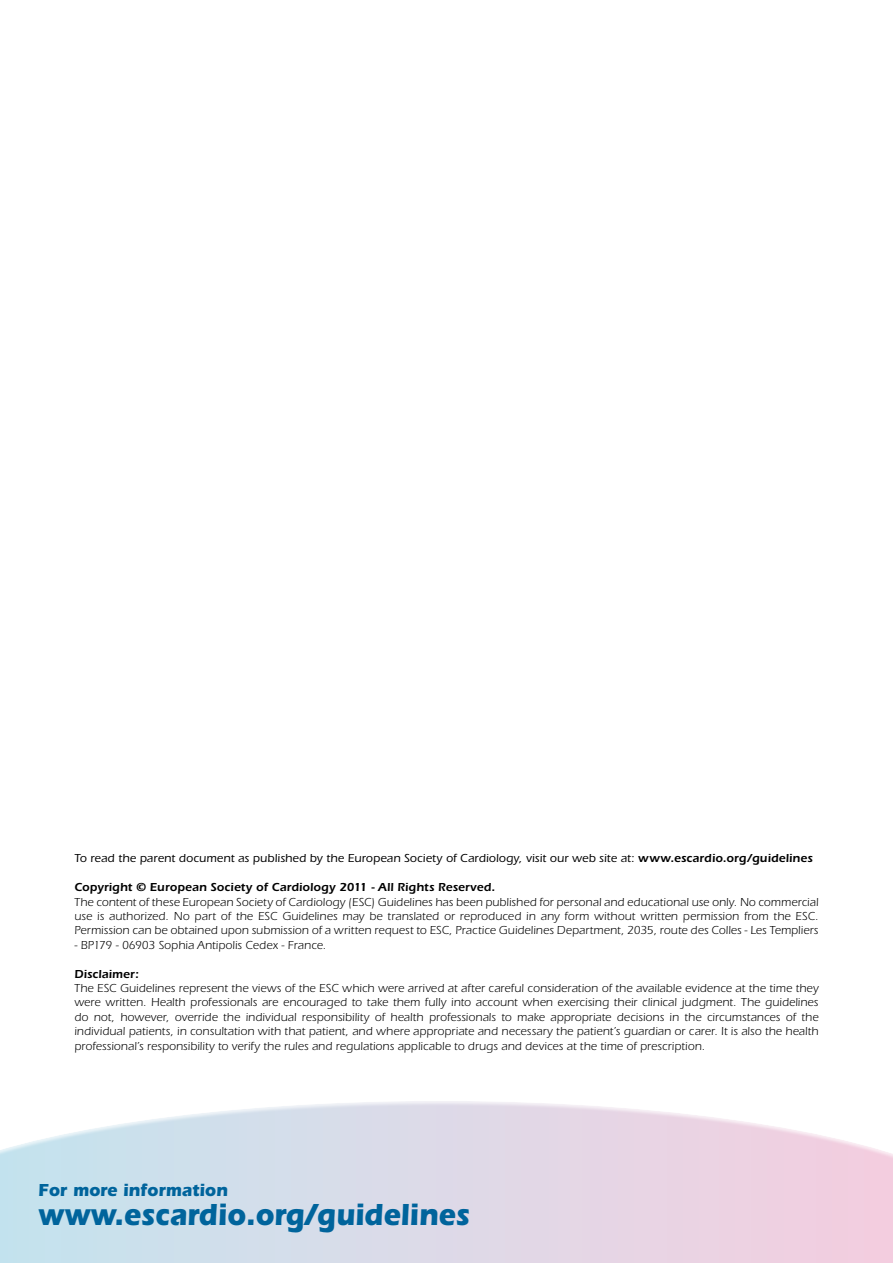
<style>
.page{position:relative;width:893px;height:1263px;background:#fff}
.page>*{position:absolute;margin:0;border:0;box-sizing:border-box;transform-origin:0 0}
.t1{font:700 31.5px "Itc Eras";color:#00649c;scale:.91 1}
.t2{font:700 18px "Itc Eras";color:#00649c;scale:.95 1}
.t3{font:12px/14.4px "Itc Eras";letter-spacing:.01em;color:#000;text-align:justify}
.t4{font:500 12px "Itc Eras";letter-spacing:.01em;color:#000}
.t5{font:600 12px "Itc Eras";letter-spacing:.01em;color:#000}
.s1{font-weight:600}
</style>
<div class="page">
<div style="left:0;top:1098px;width:893px;height:91px;background:#fff;opacity:.8"></div>
<div style="left:0;top:1174px;width:893px;height:89px;background:#000;opacity:.3"></div>
<p class="t4" style="left:74px;top:852px;width:740px">To read the parent document as published by the European Society of Cardiology, visit our web site at: <span class="s1">www.escardio.org/guidelines</span></p>
<p class="t5" style="left:74px;top:880px;width:422px">Copyright © European Society of Cardiology 2011 - All Rights Reserved.</p>
<p class="t3" style="left:74px;top:895px;width:746px">The content of these European Society of Cardiology (ESC) Guidelines has been published for personal and educational use only. No commercial use is authorized. No part of the ESC Guidelines may be translated or reproduced in any form without written permission from the ESC.<br>Permission can be obtained upon submission of a written request to ESC, Practice Guidelines Department, 2035, route des Colles - Les Templiers</p>
<p class="t3" style="left:74px;top:938px;width:253px">- BP179 - 06903 Sophia Antipolis Cedex - France.</p>
<p class="t5" style="left:74px;top:967px;width:66px">Disclaimer:</p>
<p class="t3" style="left:74px;top:981px;width:746px">The ESC Guidelines represent the views of the ESC which were arrived at after careful consideration of the available evidence at the time they were written. Health professionals are encouraged to take them fully into account when exercising their clinical judgment. The guidelines do not, however, override the individual responsibility of health professionals to make appropriate decisions in the circumstances of the individual patients, in consultation with that patient, and where appropriate and necessary the patient’s guardian or carer. It is also the health professional’s responsibility to verify the rules and regulations applicable to drugs and devices at the time of prescription.</p>
<h2 class="t2" style="left:38px;top:1179px;width:201px">For more information</h2>
<h1 class="t1" style="left:38px;top:1196px;width:475px">www.escardio.org/guidelines</h1>
</div>
